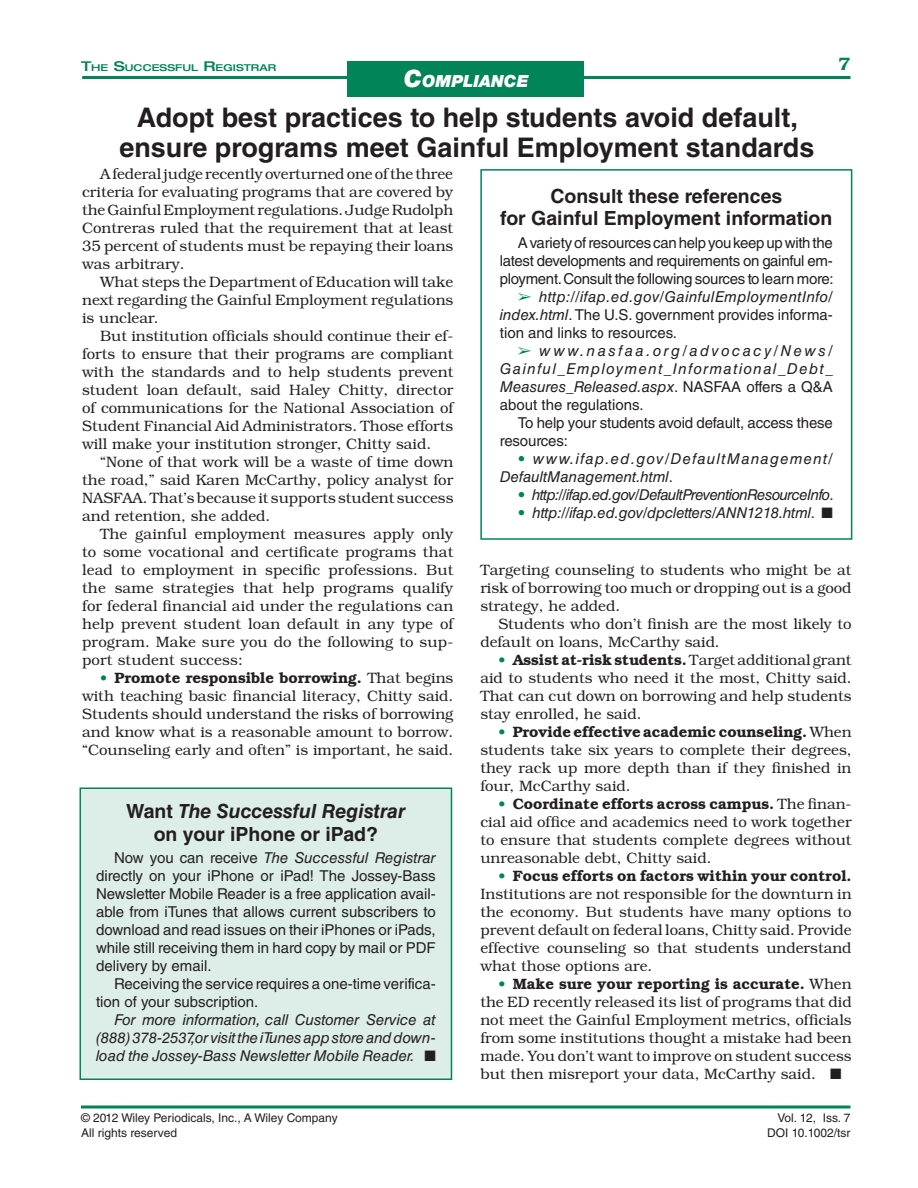
<style>
.page{position:relative;width:918px;height:1188px;background:#fff}
.page>*{position:absolute;margin:0;border:0;box-sizing:border-box;transform-origin:0 0}
.t1{font:700 27px/30px "Helvetica LT Std";color:#231f20;text-align:center}
.t2{font:700 19.5px/22.5px "Helvetica LT Std";color:#231f20;text-align:center}
.t3{font:600 18px "Bookman Std";color:#008458}
.t4{font:italic 900 16.8px "Helvetica Neue LT Std";color:#fff}
.t5{font:300 15px/18px "Bookman Std";color:#231f20;text-align:justify}
.t6{font:15px/18px "Helvetica LT Std";color:#231f20;text-align:justify}
.t7{font:italic 15px/18px "Helvetica LT Std";color:#231f20;text-align:justify}
.t8{font:italic 15px/18px "Helvetica LT Std";letter-spacing:.065em;color:#231f20}
.t9{font:italic 15px "Helvetica LT Std";letter-spacing:-.035em;color:#231f20}
.t10{font:12px/15px "Helvetica LT Std";color:#231f20;text-align:right}
.t11{font:500 expanded 9.45px "Helvetica Neue LT Std";color:#008458;scale:1.11 1}
.s1{font-size:13.5px}
.s2{font-weight:600;color:#008458}
.s3{font-weight:600}
.s4{font-size:24px}
.s5{color:#008458}
.s6{font-style:italic}
.s7{font-style:normal}
</style>
<div class="page">
<hr style="left:82px;top:76px;width:769px;height:3px;background:#008458">
<hr style="left:81px;top:1106px;width:769px;height:2px;background:#008458">
<div style="left:480px;top:169px;width:372px;height:371px;border:2px solid #008458"></div>
<div style="left:348px;top:62px;width:236px;height:35px;background:#008458"></div>
<div style="left:80px;top:788px;width:372px;height:291px;background:#ddede7"></div>
<div style="left:80px;top:788px;width:372px;height:292px;border:2px solid #008458"></div>
<p class="t11" style="left:81px;top:62px;width:148px"><span class="s1">T</span>HE <span class="s1">S</span>UCCESSFUL <span class="s1">R</span>EGISTR</p>
<p class="t11" style="left:260px;top:62px;width:16px">AR</p>
<p class="t3" style="left:839px;top:53px;width:13px">7</p>
<h1 class="t1" style="left:119px;top:102px;width:696px">Adopt best practices to help students avoid default, ensure programs meet Gainful Employment standards</h1>
<p class="t5" style="left:82px;top:166px;width:373px;text-indent:18px">A federal judge recently overturned one of the three criteria for evaluating programs that are covered by the Gainful Employment regulations. Judge Rudolph Contreras ruled that the requirement that at least 35 percent of students must be repaying their loans was arbitrary.</p>
<p class="t5" style="left:82px;top:274px;width:373px;text-indent:18px">What steps the Department of Education will take next regarding the Gainful Employment regulations is unclear.</p>
<p class="t5" style="left:82px;top:328px;width:373px;text-indent:18px">But institution officials should continue their ef&shy;forts to ensure that their programs are compliant with the standards and to help students prevent student loan default, said Haley Chitty, director of communications for the National Association of Student Financial Aid Administrators. Those efforts will make your institution stronger, Chitty said.</p>
<p class="t5" style="left:82px;top:454px;width:373px;text-indent:18px">“None of that work will be a waste of time down the road,” said Karen McCarthy, policy analyst for NASFAA. That’s because it supports student success and retention, she added.</p>
<p class="t5" style="left:82px;top:526px;width:373px;text-indent:18px">The gainful employment measures apply only to some vocational and certificate programs that lead to employment in specific professions. But the same strategies that help programs qualify for federal financial aid under the regulations can help prevent student loan default in any type of program. Make sure you do the following to sup&shy;port student success:</p>
<p class="t5" style="left:82px;top:670px;width:373px;text-indent:18px"><span class="s2">•</span> <span class="s3">Promote responsible borrowing.</span> That begins with teaching basic financial literacy, Chitty said.<br>Students should understand the risks of borrowing and know what is a reasonable amount to borrow. “Counseling early and often” is important, he said.</p>
<p class="t4" style="left:404px;top:71px;width:126px"><span class="s4">C</span>OMPLIANCE</p>
<h2 class="t2" style="left:500px;top:184px;width:334px">Consult these references<br>for Gainful Employment information</h2>
<p class="t6" style="left:500px;top:233px;width:335px;text-indent:18px">A variety of resources can help you keep up with the latest developments and requirements on gainful em&shy;ployment. Consult the following sources to learn more:</p>
<p class="t6" style="left:500px;top:287px;width:334px;text-indent:18px"><span class="s5">➢</span> <span class="s6">http://ifap.ed.gov/GainfulEmploymentInfo/ index.html</span>. The U.S. government provides informa&shy;tion and links to resources.</p>
<p class="t7" style="left:500px;top:341px;width:335px;text-indent:18px"><span class="s5">➢</span> www.nasfaa.org/advocacy/News/ Gainful_Employment_Informational_Debt_ Measures_Released.aspx<span class="s7">. NASFAA offers a Q&amp;A about the regulations.</span></p>
<p class="t6" style="left:500px;top:413px;width:335px;text-indent:18px">To help your students avoid default, access these resources:</p>
<p class="t8" style="left:500px;top:449px;width:334px;text-indent:18px"><span class="s5">•</span> www.ifap.ed.gov/DefaultManagement/<br>DefaultManagement.html<span class="s7">.</span></p>
<p class="t9" style="left:518px;top:486px;width:317px"><span class="s5">•</span> http://ifap.ed.gov/DefaultPreventionResourceInfo<span class="s7">.</span></p>
<p class="t7" style="left:518px;top:503px;width:316px"><span class="s5">•</span> http://ifap.ed.gov/dpcletters/ANN1218.html<span class="s7">.</span> ■</p>
<p class="t5" style="left:480px;top:562px;width:373px">Targeting counseling to students who might be at risk of borrowing too much or dropping out is a good strategy, he added.</p>
<p class="t5" style="left:480px;top:616px;width:373px;text-indent:18px">Students who don’t finish are the most likely to default on loans, McCarthy said.</p>
<p class="t5" style="left:480px;top:652px;width:373px;text-indent:18px"><span class="s2">•</span> <span class="s3">Assist at-risk students.</span> Target additional grant aid to students who need it the most, Chitty said.<br>That can cut down on borrowing and help students stay enrolled, he said.</p>
<p class="t5" style="left:480px;top:724px;width:373px;text-indent:18px"><span class="s2">•</span> <span class="s3">Provide effective academic counseling.</span> When students take six years to complete their degrees, they rack up more depth than if they finished in four, McCarthy said.</p>
<p class="t5" style="left:480px;top:796px;width:373px;text-indent:18px"><span class="s2">•</span> <span class="s3">Coordinate efforts across campus.</span> The finan&shy;cial aid office and academics need to work together to ensure that students complete degrees without unreasonable debt, Chitty said.</p>
<p class="t5" style="left:480px;top:868px;width:373px;text-indent:18px"><span class="s2">•</span> <span class="s3">Focus efforts on factors within your control.<br></span>Institutions are not responsible for the downturn in the economy. But students have many options to prevent default on federal loans, Chitty said. Provide effective counseling so that students understand what those options are.</p>
<p class="t5" style="left:480px;top:976px;width:373px;text-indent:18px"><span class="s2">•</span> <span class="s3">Make sure your reporting is accurate.</span> When the ED recently released its list of programs that did not meet the Gainful Employment metrics, officials from some institutions thought a mistake had been made. You don’t want to improve on student success but then misreport your data, McCarthy said. ■</p>
<h2 class="t2" style="left:126px;top:800px;width:281px">Want <span class="s6">The Successful Registrar </span>on your iPhone or iPad?</h2>
<p class="t6" style="left:96px;top:849px;width:341px;text-indent:18px">Now you can receive <span class="s6">The Successful Registrar </span>directly on your iPhone or iPad! The Jossey-Bass Newsletter Mobile Reader is a free application avail&shy;able from iTunes that allows current subscribers to download and read issues on their iPhones or iPads, while still receiving them in hard copy by mail or PDF delivery by email.</p>
<p class="t6" style="left:96px;top:975px;width:341px;text-indent:18px">Receiving the service requires a one-time verifica&shy;tion of your subscription.</p>
<p class="t7" style="left:96px;top:1011px;width:341px;text-indent:18px">For more information, call Customer Service at (888) 378-2537,or visit the iTunes app store and down&shy;load the Jossey-Bass Newsletter Mobile Reader. ■</p>
<p class="t10" style="left:81px;top:1111px;width:258px;text-align:left">© 2012 Wiley Periodicals, Inc., A Wiley Company<br>All rights reserved</p>
<p class="t10" style="left:767px;top:1111px;width:85px">Vol. 12, Iss. 7<br>DOI 10.1002/tsr</p>
</div>
